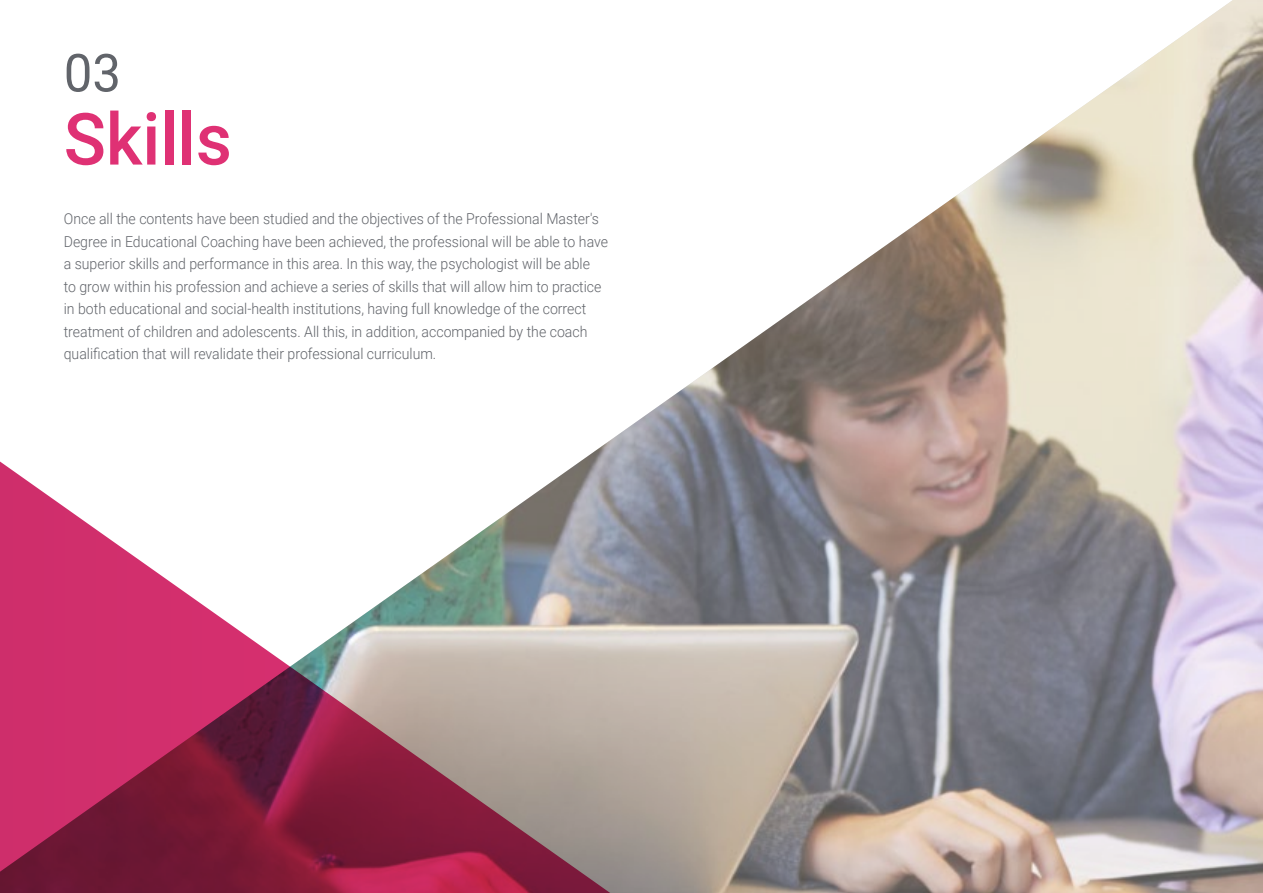
<style>
.page{position:relative;width:1263px;height:893px;background:#fff}
.page>*{position:absolute;margin:0;border:0;box-sizing:border-box;transform-origin:0 0}
.t1{font:500 72px "Roboto";color:#df3174}
.t2{font:52.5px "Roboto";color:#61646a}
.t3{font:300 15px/22.5px "Roboto";color:#61646a;scale:.94 1}
</style>
<div class="page">
<img style="left:602px;top:0;width:661px;height:893px">
<svg style="left:0;top:446px;width:640px;height:447px"></svg>
<h2 class="t2" style="left:64px;top:36px;width:59px">03</h2>
<h1 class="t1" style="left:64px;top:89px;width:170px">Skills</h1>
<p class="t3" style="left:64px;top:207px;width:581px">Once all the contents have been studied and the objectives of the Professional Master's Degree in Educational Coaching have been achieved, the professional will be able to have a superior skills and performance in this area. In this way, the psychologist will be able<br>to grow within his profession and achieve a series of skills that will allow him to practice in both educational and social-health institutions, having full knowledge of the correct treatment of children and adolescents. All this, in addition, accompanied by the coach qualification that will revalidate their professional curriculum.</p>
</div>
